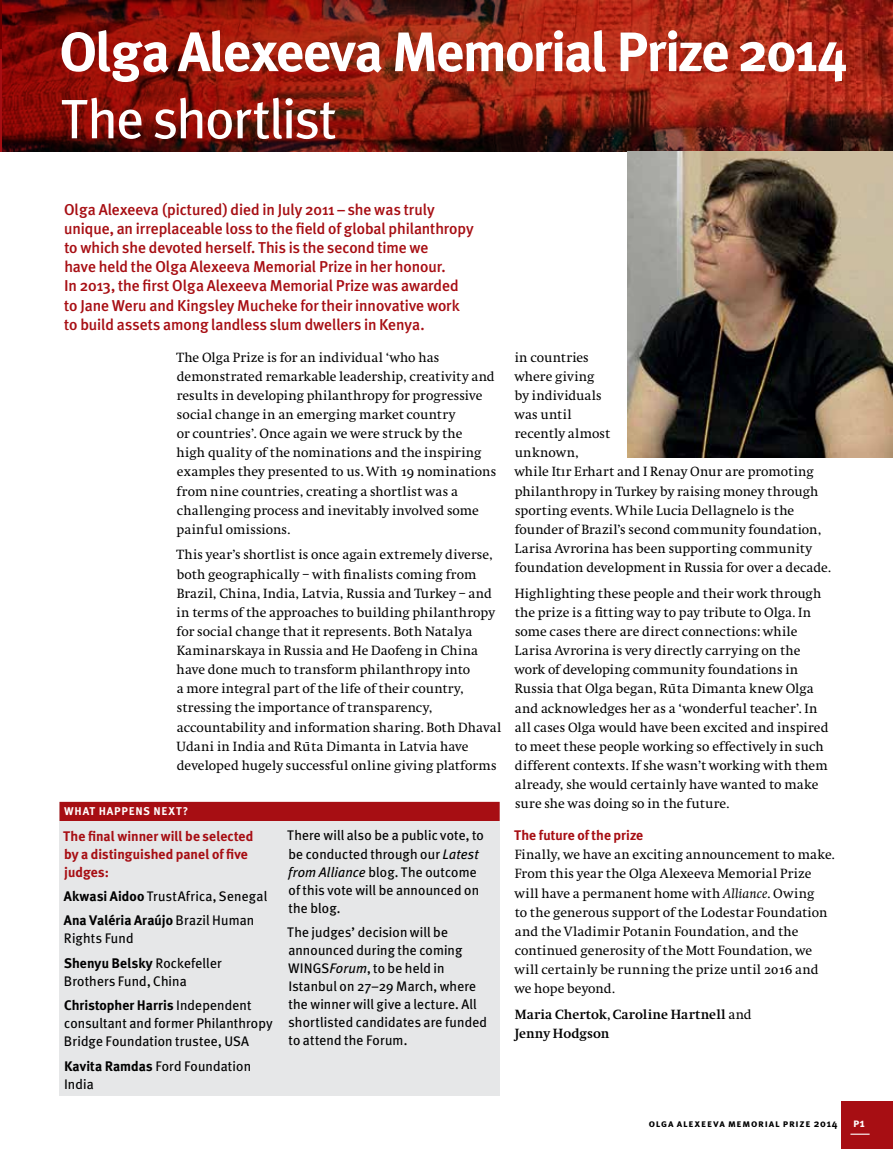
<style>
.page{position:relative;width:893px;height:1149px;background:#fff}
.page>*{position:absolute;margin:0;border:0;box-sizing:border-box;transform-origin:0 0}
.t1{font:700 55.5px "Meta Plus";letter-spacing:-.03em;color:#fff}
.t2{font:55.5px "Meta Plus";letter-spacing:-.025em;color:#fff}
.t3{font:500 15.75px/19px "Meta Plus";letter-spacing:-.005em;color:#a70e13}
.t4{font:13.8px/19.2px "Swift";letter-spacing:.005em;color:#000}
.t5{font:13.8px/18px "Meta Plus";letter-spacing:.005em;color:#000}
.t6{font:700 13.8px/18px "Meta Plus";letter-spacing:.005em;color:#a70e13}
.t7{font:700 13.8px/19px "Swift EF";letter-spacing:.01em;color:#000}
.t8{font:12px "Meta Plus Bold Caps";color:#fff}
.t9{font:11.25px "Meta Plus Bold Caps";letter-spacing:.065em;color:#fff}
.t10{font:10.5px "Meta Plus Bold Caps";letter-spacing:.075em;color:#000}
.s1{font-family:"Swift SCEF"}
.s2{font-weight:700}
.s3{font-style:italic}
.s4{font-family:"Swift EF";font-style:italic}
.s5{font-family:"Swift";font-weight:400}
.s6{font-family:"Meta Plus";font-weight:700}
</style>
<div class="page">
<div style="left:60px;top:801px;width:440px;height:293px;background:#e6e7e8"></div>
<div style="left:60px;top:801px;width:440px;height:19px;background:#a70e13"></div>
<svg style="left:0;top:0;width:893px;height:151px;background:#8a1c10"></svg>
<img style="left:627px;top:151px;width:266px;height:306px">
<div style="left:842px;top:1101px;width:51px;height:47px;background:#a70e13"></div>
<svg style="left:850px;top:1133px;width:20px;height:1px"></svg>
<h1 class="t1" style="left:59px;top:20px;width:790px">Olga Alexeeva Memorial Prize 2014</h1>
<h1 class="t2" style="left:61px;top:87px;width:278px">The shortlist</h1>
<p class="t3" style="left:64px;top:200px;width:411px">Olga Alexeeva (pictured) died in July 2011 – she was truly unique, an irreplaceable loss to the field of global philanthropy to which she devoted herself. This is the second time we<br>have held the Olga Alexeeva Memorial Prize in her honour.<br>In 2013, the first Olga Alexeeva Memorial Prize was awarded to Jane Weru and Kingsley Mucheke for their innovative work to build assets among landless slum dwellers in Kenya.</p>
<p class="t4" style="left:176px;top:347px;width:321px">The Olga Prize is for an individual ‘who has demonstrated remarkable leadership, creativity and results in developing philanthropy for progressive social change in an emerging market country<br>or countries’. Once again we were struck by the<br>high quality of the nominations and the inspiring examples they presented to us. With <span class="s1">19</span> nominations from nine countries, creating a shortlist was a challenging process and inevitably involved some painful omissions.</p>
<p class="t4" style="left:176px;top:545px;width:327px">This year’s shortlist is once again extremely diverse, both geographically – with finalists coming from Brazil, China, India, Latvia, Russia and Turkey – and in terms of the approaches to building philanthropy for social change that it represents. Both Natalya Kaminarskaya in Russia and He Daofeng in China have done much to transform philanthropy into<br>a more integral part of the life of their country, stressing the importance of transparency, accountability and information sharing. Both Dhaval Udani in India and Ru¯ta Dimanta in Latvia have developed hugely successful online giving platforms</p>
<p class="t9" style="left:64px;top:804px;width:126px">WHAT HAPPENS NEXT?</p>
<p class="t6" style="left:63px;top:826px;width:192px">The final winner will be selected by a distinguished panel of five judges:</p>
<p class="t5" style="left:64px;top:883px;width:205px;line-height:24.5px"><span class="s2">Akwasi Aidoo</span> TrustAfrica, Senegal<br><span class="s2">Ana Valéria Araújo</span> Brazil Human</p>
<p class="t5" style="left:64px;top:925px;width:159px;line-height:24.5px">Rights Fund<br><span class="s2">Shenyu Belsky</span> Rockefeller</p>
<p class="t5" style="left:64px;top:968px;width:189px;line-height:24.5px">Brothers Fund, China<br><span class="s2">Christopher Harris</span> Independent</p>
<p class="t5" style="left:64px;top:1013px;width:210px">consultant and former Philanthropy<br>Bridge Foundation trustee, USA</p>
<p class="t5" style="left:64px;top:1056px;width:189px"><span class="s2">Kavita Ramdas</span> Ford Foundation<br>India</p>
<p class="t5" style="left:287px;top:826px;width:198px">There will also be a public vote, to be conducted through our <span class="s3">Latest from Alliance</span> blog. The outcome of this vote will be announced on the blog.</p>
<p class="t5" style="left:287px;top:922px;width:201px">The judges’ decision will be announced during the coming<br>WINGS<span class="s3">Forum</span>, to be held in<br>Istanbul on 27–29 March, where the winner will give a lecture. All shortlisted candidates are funded to attend the Forum.</p>
<p class="t4" style="left:514px;top:348px;width:318px">in countries<br>where giving<br>by individuals<br>was until<br>recently almost<br>unknown,<br>while Itır Erhart and I Renay Onur are promoting philanthropy in Turkey by raising money through sporting events. While Lucia Dellagnelo is the founder of Brazil’s second community foundation,<br>Larisa Avrorina has been supporting community foundation development in Russia for over a decade.</p>
<p class="t4" style="left:514px;top:583px;width:316px">Highlighting these people and their work through the prize is a fitting way to pay tribute to Olga. In some cases there are direct connections: while Larisa Avrorina is very directly carrying on the work of developing community foundations in Russia that Olga began, Ru¯ta Dimanta knew Olga and acknowledges her as a ‘wonderful teacher’. In all cases Olga would have been excited and inspired to meet these people working so effectively in such different contexts. If she wasn’t working with them already, she would certainly have wanted to make sure she was doing so in the future.</p>
<p class="t6" style="left:514px;top:826px;width:131px">The future of the prize</p>
<p class="t4" style="left:514px;top:845px;width:322px">Finally, we have an exciting announcement to make.<br>From this year the Olga Alexeeva Memorial Prize will have a permanent home with <span class="s4">Alliance</span>. Owing<br>to the generous support of the Lodestar Foundation and the Vladimir Potanin Foundation, and the continued generosity of the Mott Foundation, we will certainly be running the prize until <span class="s1">2016</span> and we hope beyond.</p>
<p class="t7" style="left:515px;top:1004px;width:239px">Maria Chertok, Caroline Hartnell <span class="s5">and<br></span>Jenny Hodgson</p>
<p class="t10" style="left:649px;top:1117px;width:190px">olga alexeeva memorial prize <span class="s6">2014</span></p>
<p class="t8" style="left:853px;top:1115px;width:13px">p<span class="s6">1</span></p>
</div>
